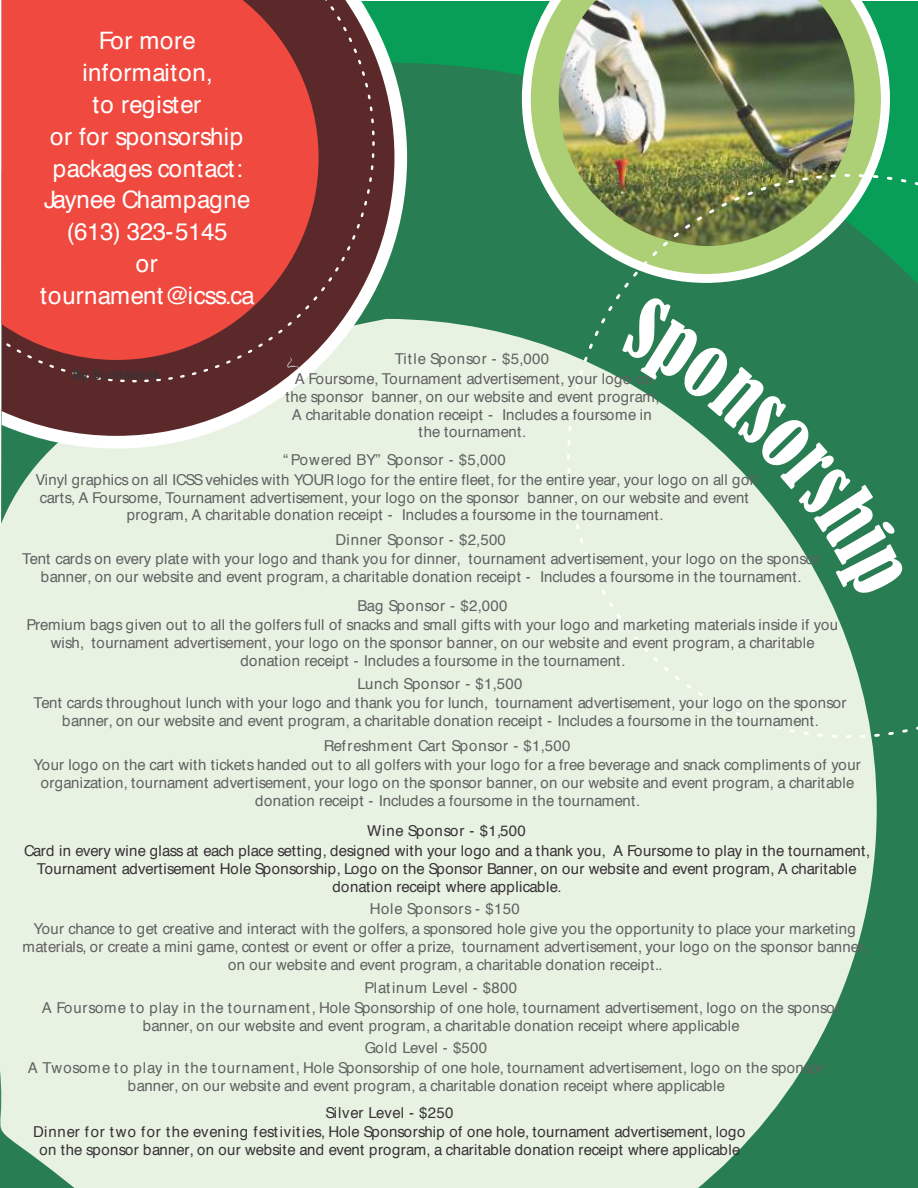
<style>
.page{position:relative;width:918px;height:1188px;background:#fff}
.page>*{position:absolute;margin:0;border:0;box-sizing:border-box;transform-origin:0 0}
.t1{font:24px/32px "Helvetica";letter-spacing:.01em;color:#fff;text-align:center}
.t2{font:15px/18px "Helvetica";letter-spacing:.015em;color:#616161;text-align:center}
.t3{font:15px/20px "Helvetica";letter-spacing:.015em;color:#383336;text-align:center}
.t4{font:700 12.75px "Arial";color:#383336}
</style>
<div class="page">
<div style="left:29px;top:2px;width:889px;height:365px;background:#089e57"></div>
<div style="left:407px;top:63px;width:511px;height:1125px;background:#297d52"></div>
<div style="left:0;top:319px;width:877px;height:869px;background:#e8f2e3"></div>
<svg style="left:2px;top:1px;width:405px;height:447px"></svg>
<svg style="left:2px;top:1px;width:392px;height:435px;background:#988982"></svg>
<svg style="left:522px;top:1px;width:368px;height:282px"></svg>
<svg style="left:531px;top:1px;width:350px;height:273px;background:#94c283"></svg>
<svg style="left:0;top:0;width:376px;height:384px;background:#ca4a43"></svg>
<img style="left:558px;top:0;width:297px;height:247px">
<svg style="left:566px;top:173px;width:352px;height:566px;background:#9bbf9c"></svg>
<svg style="left:287px;top:358px;width:13px;height:10px"></svg>
<svg style="left:619px;top:294px;width:287px;height:308px;background:#67a381"></svg>
<h1 class="t1" style="left:40px;top:26px;width:216px">For more informaiton,<br>to register<br>or for sponsorship packages contact:<br>Jaynee Champagne (613) 323-5145<br>or tournament@icss.ca</h1>
<p class="t4" style="left:72px;top:368px;width:89px">By Scotiabank</p>
<p class="t2" style="left:295px;top:350px;width:360px;line-height:19.8px">Title Sponsor - $5,000<br>A Foursome, Tournament advertisement, your logo on</p>
<p class="t2" style="left:285px;top:388px;width:376px">the sponsor banner, on our website and event program,<br>A charitable donation receipt - Includes a foursome in the tournament.</p>
<p class="t2" style="left:35px;top:451px;width:724px;line-height:19.8px">“ Powered BY” Sponsor - $5,000<br>Vinyl graphics on all ICSS vehicles with YOUR logo for the entire fleet, for the entire year, your logo on all golf</p>
<p class="t2" style="left:40px;top:489px;width:710px">carts, A Foursome, Tournament advertisement, your logo on the sponsor banner, on our website and event program, A charitable donation receipt - Includes a foursome in the tournament.</p>
<p class="t2" style="left:22px;top:531px;width:799px;line-height:19.8px">Dinner Sponsor - $2,500<br>Tent cards on every plate with your logo and thank you for dinner, tournament advertisement, your logo on the sponsor</p>
<p class="t2" style="left:357px;top:564px;width:446px;line-height:28.2px;text-align:left;text-indent:-316px">banner, on our website and event program, a charitable donation receipt - Includes a foursome in the tournament.<br>Bag Sponsor - $2,000</p>
<p class="t2" style="left:27px;top:617px;width:813px">Premium bags given out to all the golfers full of snacks and small gifts with your logo and marketing materials inside if you wish, tournament advertisement, your logo on the sponsor banner, on our website and event program, a charitable donation receipt - Includes a foursome in the tournament.</p>
<p class="t2" style="left:34px;top:675px;width:815px;line-height:19.8px">Lunch Sponsor - $1,500<br>Tent cards throughout lunch with your logo and thank you for lunch, tournament advertisement, your logo on the sponsor</p>
<p class="t2" style="left:324px;top:710px;width:497px;line-height:24.3px;text-align:left;text-indent:-262px">banner, on our website and event program, a charitable donation receipt - Includes a foursome in the tournament.<br>Refreshment Cart Sponsor - $1,500</p>
<p class="t2" style="left:34px;top:757px;width:829px">Your logo on the cart with tickets handed out to all golfers with your logo for a free beverage and snack compliments of your organization, tournament advertisement, your logo on the sponsor banner, on our website and event program, a charitable donation receipt - Includes a foursome in the tournament.</p>
<p class="t3" style="left:24px;top:822px;width:848px">Wine Sponsor - $1,500<br>Card in every wine glass at each place setting, designed with your logo and a thank you, A Foursome to play in the tournament,</p>
<p class="t3" style="left:37px;top:861px;width:822px;line-height:18px">Tournament advertisement Hole Sponsorship, Logo on the Sponsor Banner, on our website and event program, A charitable donation receipt where applicable.</p>
<p class="t2" style="left:34px;top:900px;width:824px;line-height:19.8px">Hole Sponsors - $150<br>Your chance to get creative and interact with the golfers, a sponsored hole give you the opportunity to place your marketing</p>
<p class="t2" style="left:23px;top:939px;width:847px">materials, or create a mini game, contest or event or offer a prize, tournament advertisement, your logo on the sponsor banner, on our website and event program, a charitable donation receipt..</p>
<p class="t2" style="left:42px;top:979px;width:800px;line-height:19.8px">Platinum Level - $800<br>A Foursome to play in the tournament, Hole Sponsorship of one hole, tournament advertisement, logo on the sponsor</p>
<p class="t2" style="left:365px;top:1016px;width:377px;line-height:22.4px;text-align:left;text-indent:-222px">banner, on our website and event program, a charitable donation receipt where applicable<br>Gold Level - $500</p>
<p class="t2" style="left:28px;top:1060px;width:798px">A Twosome to play in the tournament, Hole Sponsorship of one hole, tournament advertisement, logo on the sponsor banner, on our website and event program, a charitable donation receipt where applicable</p>
<p class="t3" style="left:33px;top:1104px;width:714px">Silver Level - $250<br>Dinner for two for the evening festivities, Hole Sponsorship of one hole, tournament advertisement, logo</p>
<p class="t3" style="left:39px;top:1141px;width:703px">on the sponsor banner, on our website and event program, a charitable donation receipt where applicable</p>
</div>
